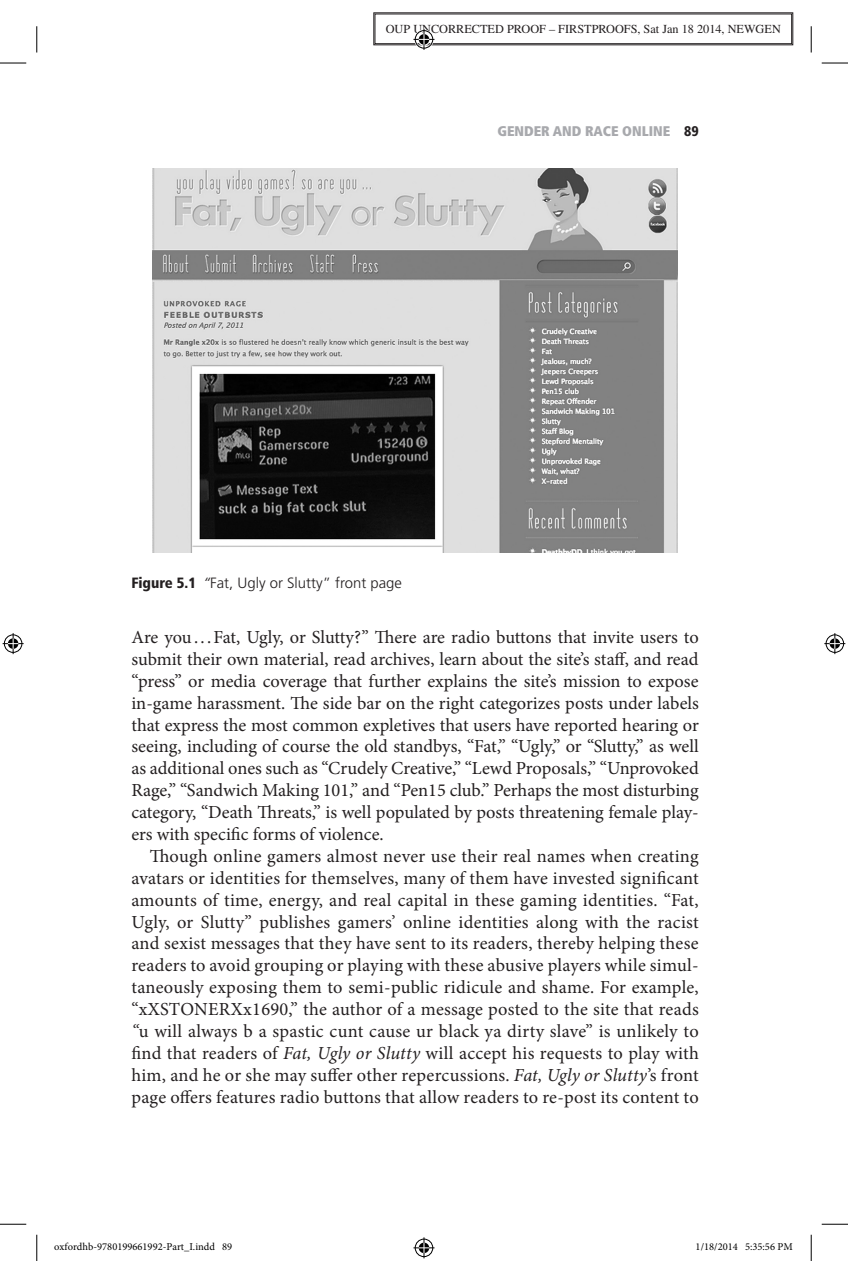
<style>
.page{position:relative;width:848px;height:1261px;background:#fff}
.page>*{position:absolute;margin:0;border:0;box-sizing:border-box;transform-origin:0 0}
.TextInd{font:18.38px/21.9px "Minion Pro";letter-spacing:.005em;color:#231f20;text-align:justify}
.FigCapt{font:300 14.88px "Frutiger LT Std";color:#231f20}
.t1{font:900 condensed 14px "Frutiger LT Std";color:#a8a9ad}
.t2{font:900 condensed 14px "Frutiger LT Std";color:#231f20}
.t3{font:12.25px "Times LT Std";color:#231f20}
.t4{font:10.5px "Minion Pro";color:#000}
.s1{font-weight:900;font-stretch:condensed}
.s2{font-style:italic}
</style>
<div class="page">
<img style="left:152px;top:168px;width:525px;height:384px">
<svg style="left:0;top:63px;width:26px;height:1px"></svg>
<svg style="left:821px;top:63px;width:26px;height:1px"></svg>
<svg style="left:0;top:1223px;width:26px;height:1px"></svg>
<svg style="left:821px;top:1223px;width:26px;height:1px"></svg>
<svg style="left:36px;top:26px;width:1px;height:26px"></svg>
<svg style="left:36px;top:1234px;width:1px;height:27px"></svg>
<svg style="left:810px;top:26px;width:1px;height:26px"></svg>
<svg style="left:810px;top:1234px;width:1px;height:27px"></svg>
<svg style="left:373px;top:12px;width:420px;height:38px"></svg>
<svg style="left:413px;top:1237px;width:21px;height:21px"></svg>
<svg style="left:3px;top:633px;width:21px;height:21px"></svg>
<svg style="left:824px;top:633px;width:21px;height:21px"></svg>
<p class="t3" style="left:385px;top:22px;width:396px">OUP UNCORRECTED PROOF – FIRSTPROOFS, Sat Jan 18 2014, NEWGEN</p>
<p class="t1" style="left:497px;top:122px;width:19px">GENDER</p>
<p class="t1" style="left:553px;top:122px;width:11px">AND</p>
<p class="t1" style="left:585px;top:122px;width:18px">RACE</p>
<p class="t1" style="left:622px;top:122px;width:18px">ONLINE</p>
<p class="t2" style="left:684px;top:122px;width:16px">89</p>
<p class="FigCapt" style="left:131px;top:574px;width:272px"><span class="s1">Figure 5.1</span> <span class="s2">“</span>Fat, Ugly or Slutty” front page</p>
<p class="TextInd" style="left:131px;top:626px;width:569px">Are you. . .Fat, Ugly, or Slutty?” There are radio buttons that invite users to submit their own material, read archives, learn about the site’s staff, and read “press” or media coverage that further explains the site’s mission to expose in-game harassment. The side bar on the right categorizes posts under labels that express the most common expletives that users have reported hearing or seeing, including of course the old standbys, “Fat,” “Ugly,” or “Slutty,” as well as additional ones such as “Crudely Creative,” “Lewd Proposals,” “Unprovoked Rage,” “Sandwich Making 101,” and “Pen15 club.” Perhaps the most disturbing category, “Death Threats,” is well populated by posts threatening female play&shy;ers with specific forms of violence.</p>
<p class="TextInd" style="left:131px;top:845px;width:569px;text-indent:18px">Though online gamers almost never use their real names when creating avatars or identities for themselves, many of them have invested significant amounts of time, energy, and real capital in these gaming identities. “Fat, Ugly, or Slutty” publishes gamers’ online identities along with the racist and sexist messages that they have sent to its readers, thereby helping these readers to avoid grouping or playing with these abusive players while simul&shy;taneously exposing them to semi-public ridicule and shame. For example, “xXSTONERXx1690,” the author of a message posted to the site that reads <span class="s2">“</span>u will always b a spastic cunt cause ur black ya dirty slave” is unlikely to find that readers of <span class="s2">Fat, Ugly or Slutty</span> will accept his requests to play with him, and he or she may suffer other repercussions. <span class="s2">Fat, Ugly or Slutty</span>’s front page offers features radio buttons that allow readers to re-post its content to</p>
<p class="t4" style="left:54px;top:1240px;width:179px">oxfordhb-9780199661992-Part_I.indd 89</p>
<p class="t4" style="left:695px;top:1240px;width:99px">1/18/2014 5:35:56 PM</p>
</div>
